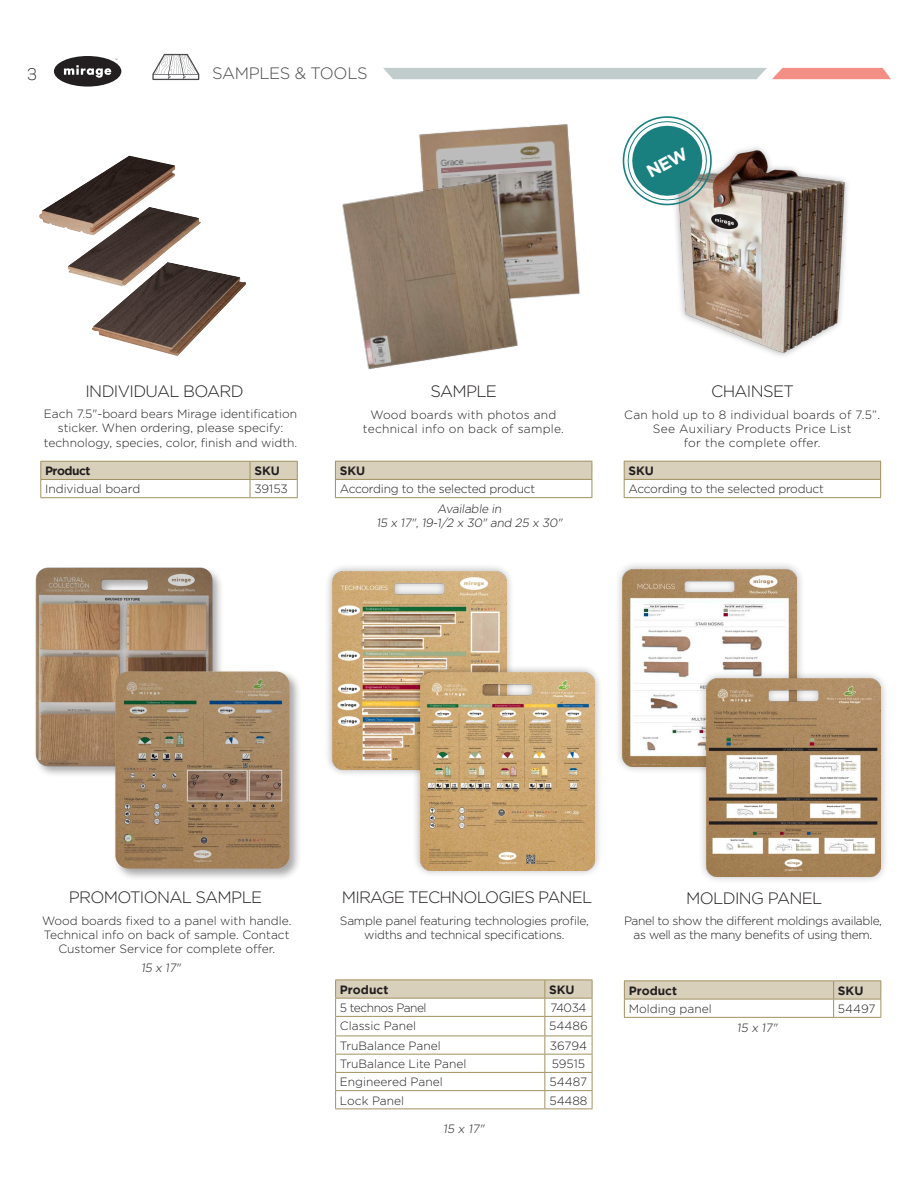
<style>
.page{position:relative;width:918px;height:1188px;background:#fff}
.page>*{position:absolute;margin:0;border:0;box-sizing:border-box;transform-origin:0 0}
.Titre_items{font:300 16.5px "Gotham";letter-spacing:-.04em;color:#231f20}
.Titre_sections{font:300 16.5px "Gotham";letter-spacing:-.02em;color:#494a4d}
.t1{font:16.5px "Panton Light Caps";color:#231f20}
.Texte_courants_items{font:300 12px/14.4px "Gotham";color:#231f20;text-align:center}
.Texte_courants_items-2{font:300 12px/14.4px "Gotham";letter-spacing:.02em;color:#231f20;text-align:center}
.Texte_courants_items-3{font:300 12px/14.4px "Gotham";letter-spacing:-.02em;color:#231f20;text-align:center}
.Texte_courants_items-4{font:300 12px/14.4px "Gotham";letter-spacing:-.03em;color:#231f20;text-align:center}
.t2{font:700 12px "Gotham";color:#231f20}
.Texte_courants_items-5{font:300 12px "Gotham";letter-spacing:-.04em;color:#231f20}
.t3{font:700 12px "Gotham";letter-spacing:-.04em;color:#231f20}
</style>
<div class="page">
<img style="left:39px;top:156px;width:136px;height:72px">
<img style="left:67px;top:206px;width:134px;height:73px">
<img style="left:92px;top:262px;width:154px;height:94px">
<img style="left:419px;top:124px;width:161px;height:174px">
<img style="left:342px;top:171px;width:192px;height:198px">
<img style="left:35px;top:567px;width:185px;height:208px">
<div style="left:112px;top:668px;width:190px;height:213px;background:#231f20;opacity:.4"></div>
<img style="left:115px;top:671px;width:174px;height:198px">
<div style="left:615px;top:561px;width:190px;height:214px;background:#231f20;opacity:.31"></div>
<img style="left:623px;top:569px;width:174px;height:198px">
<div style="left:324px;top:563px;width:190px;height:214px;background:#231f20;opacity:.33"></div>
<img style="left:332px;top:572px;width:174px;height:197px">
<div style="left:412px;top:664px;width:191px;height:214px;background:#231f20;opacity:.33"></div>
<img style="left:420px;top:673px;width:175px;height:197px">
<div style="left:698px;top:670px;width:191px;height:214px;background:#231f20;opacity:.31"></div>
<img style="left:707px;top:679px;width:174px;height:197px">
<img style="left:675px;top:147px;width:173px;height:209px">
<div style="left:335px;top:461px;width:257px;height:18px;background:#d8d0bb"></div>
<hr style="left:335px;top:461px;width:257px;height:1px;background:#a29161">
<svg style="left:335px;top:462px;width:1px;height:35px"></svg>
<hr style="left:335px;top:479px;width:257px;height:1px;background:#a29161">
<svg style="left:592px;top:462px;width:1px;height:35px"></svg>
<hr style="left:335px;top:497px;width:257px;height:1px;background:#a29161">
<div style="left:624px;top:461px;width:257px;height:18px;background:#d8d0bb"></div>
<hr style="left:624px;top:461px;width:257px;height:1px;background:#a29161">
<svg style="left:624px;top:462px;width:1px;height:35px"></svg>
<hr style="left:624px;top:479px;width:257px;height:1px;background:#a29161">
<svg style="left:880px;top:462px;width:1px;height:35px"></svg>
<hr style="left:624px;top:497px;width:257px;height:1px;background:#a29161">
<hr style="left:624px;top:980px;width:210px;height:1px;background:#a29161">
<hr style="left:834px;top:980px;width:47px;height:1px;background:#a29161">
<svg style="left:624px;top:981px;width:258px;height:36px"></svg>
<hr style="left:624px;top:1017px;width:210px;height:1px;background:#a29161">
<hr style="left:834px;top:1017px;width:47px;height:1px;background:#a29161">
<svg style="left:335px;top:980px;width:258px;height:129px"></svg>
<hr style="left:335px;top:1016px;width:210px;height:1px;background:#a29161">
<hr style="left:545px;top:1016px;width:47px;height:1px;background:#a29161">
<hr style="left:335px;top:1036px;width:210px;height:1px;background:#a29161">
<hr style="left:545px;top:1036px;width:47px;height:1px;background:#a29161">
<hr style="left:335px;top:1054px;width:210px;height:1px;background:#a29161">
<hr style="left:545px;top:1054px;width:47px;height:1px;background:#a29161">
<hr style="left:335px;top:1072px;width:210px;height:1px;background:#a29161">
<hr style="left:545px;top:1072px;width:47px;height:1px;background:#a29161">
<hr style="left:335px;top:1090px;width:210px;height:1px;background:#a29161">
<hr style="left:545px;top:1090px;width:47px;height:1px;background:#a29161">
<hr style="left:335px;top:1109px;width:210px;height:1px;background:#a29161">
<hr style="left:545px;top:1109px;width:47px;height:1px;background:#a29161">
<svg style="left:40px;top:461px;width:258px;height:36px"></svg>
<hr style="left:40px;top:497px;width:210px;height:1px;background:#a29161">
<hr style="left:250px;top:497px;width:48px;height:1px;background:#a29161">
<svg style="left:383px;top:68px;width:508px;height:11px;background:#cec1bf"></svg>
<svg style="left:152px;top:54px;width:47px;height:26px"></svg>
<svg style="left:54px;top:56px;width:67px;height:31px"></svg>
<svg style="left:622px;top:116px;width:95px;height:95px"></svg>
<p class="t1" style="left:27px;top:64px;width:11px">3</p>
<p class="Titre_sections" style="left:212px;top:63px;width:157px">SAMPLES &amp; TOOLS</p>
<p class="Titre_items" style="left:85px;top:381px;width:160px">INDIVIDUAL BOARD</p>
<p class="Titre_items" style="left:430px;top:381px;width:68px">SAMPLE</p>
<p class="Titre_items" style="left:711px;top:381px;width:84px">CHAINSET</p>
<p class="Texte_courants_items" style="left:44px;top:406px;width:255px">Each 7.5"-board bears Mirage identification sticker. When ordering, please specify:</p>
<p class="Texte_courants_items" style="left:44px;top:435px;width:255px">technology, species, color, finish and width.</p>
<p class="t3" style="left:45px;top:464px;width:47px">Product</p>
<p class="t2" style="left:254px;top:464px;width:27px">SKU</p>
<p class="Texte_courants_items" style="left:45px;top:482px;width:97px">Individual board</p>
<p class="Texte_courants_items" style="left:254px;top:482px;width:35px">39153</p>
<p class="Texte_courants_items-2" style="left:370px;top:407px;width:188px">Wood boards with photos and</p>
<p class="Texte_courants_items-2" style="left:363px;top:421px;width:203px">technical info on back of sample.</p>
<p class="t2" style="left:340px;top:464px;width:27px">SKU</p>
<p class="Texte_courants_items-3" style="left:340px;top:482px;width:197px">According to the selected product</p>
<p class="Texte_courants_items" style="left:437px;top:501px;width:68px">Available in</p>
<p class="Texte_courants_items" style="left:376px;top:515px;width:189px">15 x 17", 19-1/2 x 30" and 25 x 30"</p>
<p class="Texte_courants_items-2" style="left:624px;top:407px;width:257px">Can hold up to 8 individual boards of 7.5”.<br>See Auxiliary Products Price List</p>
<p class="Texte_courants_items-2" style="left:684px;top:436px;width:138px">for the complete offer.</p>
<p class="t2" style="left:628px;top:464px;width:27px">SKU</p>
<p class="Texte_courants_items-3" style="left:628px;top:482px;width:197px">According to the selected product</p>
<p class="Titre_items" style="left:69px;top:887px;width:195px">PROMOTIONAL SAMPLE</p>
<p class="Texte_courants_items" style="left:42px;top:913px;width:251px">Wood boards fixed to a panel with handle.<br>Technical info on back of sample. Contact<br>Customer Service for complete offer.</p>
<p class="Texte_courants_items" style="left:141px;top:960px;width:43px">15 x 17"</p>
<p class="Titre_items" style="left:342px;top:887px;width:252px">MIRAGE TECHNOLOGIES PANEL</p>
<p class="Titre_items" style="left:686px;top:887px;width:138px">MOLDING PANEL</p>
<p class="Texte_courants_items-3" style="left:340px;top:913px;width:251px">Sample panel featuring technologies profile, widths and technical specifications.</p>
<p class="t2" style="left:340px;top:983px;width:50px">Product</p>
<p class="t2" style="left:549px;top:983px;width:27px">SKU</p>
<p class="Texte_courants_items-5" style="left:340px;top:1000px;width:88px">5 technos Panel</p>
<p class="Texte_courants_items" style="left:550px;top:1000px;width:38px">74034</p>
<p class="Texte_courants_items" style="left:340px;top:1019px;width:78px">Classic Panel</p>
<p class="Texte_courants_items" style="left:549px;top:1019px;width:40px">54486</p>
<p class="Texte_courants_items" style="left:340px;top:1038px;width:102px">TruBalance Panel</p>
<p class="Texte_courants_items" style="left:550px;top:1038px;width:39px">36794</p>
<p class="Texte_courants_items" style="left:340px;top:1056px;width:128px">TruBalance Lite Panel</p>
<p class="Texte_courants_items" style="left:552px;top:1056px;width:35px">59515</p>
<p class="Texte_courants_items" style="left:340px;top:1075px;width:104px">Engineered Panel</p>
<p class="Texte_courants_items" style="left:550px;top:1075px;width:39px">54487</p>
<p class="Texte_courants_items" style="left:340px;top:1093px;width:66px">Lock Panel</p>
<p class="Texte_courants_items" style="left:550px;top:1093px;width:39px">54488</p>
<p class="Texte_courants_items" style="left:443px;top:1121px;width:45px">15 x 17"</p>
<p class="Texte_courants_items-4" style="left:624px;top:913px;width:259px">Panel to show the different moldings available, as well as the many benefits of using them.</p>
<p class="t2" style="left:629px;top:984px;width:50px">Product</p>
<p class="t2" style="left:838px;top:984px;width:27px">SKU</p>
<p class="Texte_courants_items" style="left:629px;top:1001px;width:85px">Molding panel</p>
<p class="Texte_courants_items" style="left:838px;top:1001px;width:39px">54497</p>
<p class="Texte_courants_items" style="left:737px;top:1020px;width:44px">15 x 17"</p>
</div>
